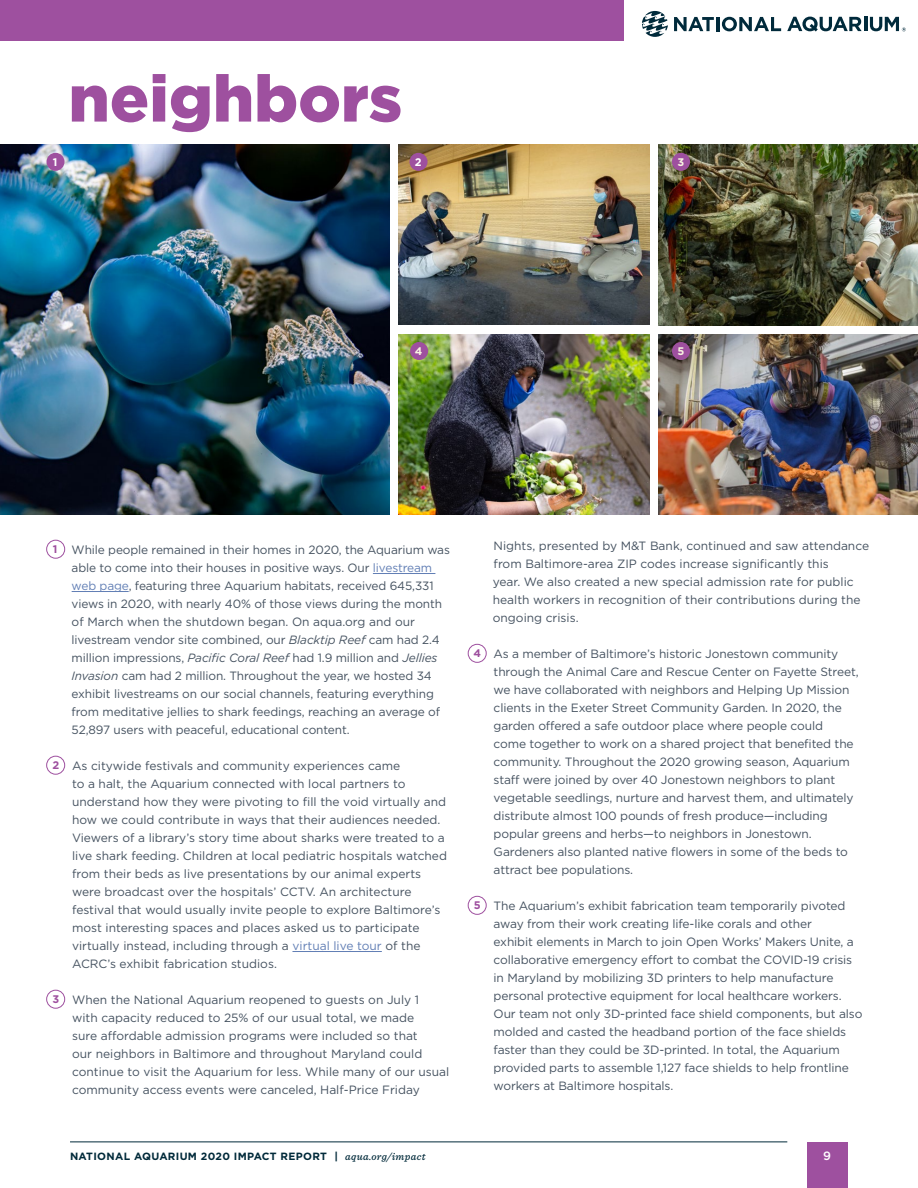
<style>
.page{position:relative;width:918px;height:1188px;background:#fff}
.page>*{position:absolute;margin:0;border:0;box-sizing:border-box;transform-origin:0 0}
.t1{font:900 65.1px "Gotham";color:#9e509f}
.t2{font:12px/18px "Gotham";letter-spacing:-.01em;color:#455260}
.t3{font:500 12px "Gotham";color:#fff}
.t4{font:700 10.95px "Gotham";color:#f8f4e1}
.t5{font:700 10.95px "Gotham";color:#fff}
.t6{font:700 10.5px "Gotham";letter-spacing:.03em;color:#012a3a}
.s1{font-weight:700;font-size:10.95px;color:#9e509f}
.s2{color:#627fb5}
.s3{font-style:italic}
.s4{font-family:"Sentinel";font-weight:500;font-style:italic}
.s5{font-weight:700;font-size:10.95px;color:#fff}
</style>
<div class="page">
<svg style="left:642px;top:11px;width:26px;height:26px"></svg>
<svg style="left:787px;top:17px;width:75px;height:15px"></svg>
<hr style="left:864px;top:17px;width:3px;height:14px;background:#002a3b">
<svg style="left:674px;top:17px;width:40px;height:14px"></svg>
<hr style="left:716px;top:17px;width:3px;height:14px;background:#002a3b">
<svg style="left:722px;top:17px;width:59px;height:14px"></svg>
<svg style="left:870px;top:17px;width:36px;height:14px"></svg>
<hr style="left:70px;top:1142px;width:717px;height:1px;background:#012a3a">
<img style="left:399px;top:145px;width:250px;height:179px">
<img style="left:0;top:145px;width:390px;height:369px">
<img style="left:658px;top:145px;width:260px;height:180px">
<div style="left:47px;top:153px;width:18px;height:18px;background:#9e509f;border-radius:50%"></div>
<div style="left:672px;top:153px;width:18px;height:18px;background:#9e509f;border-radius:50%"></div>
<div style="left:409px;top:153px;width:19px;height:18px;background:#9e509f;border-radius:50%"></div>
<img style="left:658px;top:334px;width:260px;height:180px">
<img style="left:399px;top:334px;width:250px;height:180px">
<hr style="left:373px;top:573px;width:62px;height:1px;background:#627fb5">
<hr style="left:72px;top:591px;width:57px;height:1px;background:#627fb5">
<hr style="left:292px;top:951px;width:90px;height:1px;background:#627fb5">
<div style="left:46px;top:540px;width:19px;height:18px;border:1px solid #9e509f;border-radius:50%"></div>
<div style="left:46px;top:756px;width:19px;height:18px;border:1px solid #9e509f;border-radius:50%"></div>
<div style="left:46px;top:990px;width:19px;height:18px;border:1px solid #9e509f;border-radius:50%"></div>
<div style="left:468px;top:644px;width:18px;height:19px;border:1px solid #9e509f;border-radius:50%"></div>
<div style="left:468px;top:896px;width:18px;height:19px;border:1px solid #9e509f;border-radius:50%"></div>
<div style="left:672px;top:342px;width:18px;height:18px;background:#9e509f;border-radius:50%"></div>
<div style="left:410px;top:342px;width:18px;height:18px;background:#9e509f;border-radius:50%"></div>
<div style="left:807px;top:1142px;width:41px;height:46px;background:#9e509f"></div>
<div style="left:0;top:0;width:623px;height:40px;background:#9e509f"></div>
<h1 class="t1" style="left:69px;top:54px;width:335px">neighbors</h1>
<p class="t5" style="left:53px;top:156px;width:6px">1</p>
<p class="t5" style="left:415px;top:156px;width:8px">2</p>
<p class="t4" style="left:677px;top:155px;width:8px">3</p>
<p class="t4" style="left:415px;top:345px;width:9px">4</p>
<p class="t4" style="left:678px;top:345px;width:8px">5</p>
<p class="t2" style="left:72px;top:540px;width:380px;text-indent:-19px"><span class="s1">1</span> While people remained in their homes in 2020, the Aquarium was able to come into their houses in positive ways. Our <span class="s2">livestream web page</span>, featuring three Aquarium habitats, received 645,331 views in 2020, with nearly 40% of those views during the month of March when the shutdown began. On aqua.org and our livestream vendor site combined, our <span class="s3">Blacktip Reef</span> cam had 2.4 million impressions, <span class="s3">Pacific Coral Reef</span> had 1.9 million and <span class="s3">Jellies Invasion</span> cam had 2 million. Throughout the year, we hosted 34 exhibit livestreams on our social channels, featuring everything from meditative jellies to shark feedings, reaching an average of 52,897 users with peaceful, educational content.</p>
<p class="t2" style="left:72px;top:756px;width:376px;text-indent:-20px"><span class="s1">2</span> As citywide festivals and community experiences came<br>to a halt, the Aquarium connected with local partners to understand how they were pivoting to fill the void virtually and how we could contribute in ways that their audiences needed.<br>Viewers of a library’s story time about sharks were treated to a live shark feeding. Children at local pediatric hospitals watched from their beds as live presentations by our animal experts were broadcast over the hospitals’ CCTV. An architecture festival that would usually invite people to explore Baltimore’s most interesting spaces and places asked us to participate virtually instead, including through a <span class="s2">virtual live tour</span> of the ACRC’s exhibit fabrication studios.</p>
<p class="t2" style="left:72px;top:990px;width:379px;text-indent:-20px"><span class="s1">3</span> When the National Aquarium reopened to guests on July 1<br>with capacity reduced to 25% of our usual total, we made<br>sure affordable admission programs were included so that<br>our neighbors in Baltimore and throughout Maryland could continue to visit the Aquarium for less. While many of our usual community access events were canceled, Half-Price Friday</p>
<p class="t6" style="left:70px;top:1150px;width:357px">NATIONAL AQUARIUM 2020 IMPACT REPORT | <span class="s4">aqua.org/impact</span></p>
<p class="t2" style="left:494px;top:537px;width:377px">Nights, presented by M&amp;T Bank, continued and saw attendance</p>
<p class="t2" style="left:494px;top:555px;width:337px">from Baltimore-area ZIP codes increase significantly this</p>
<p class="t2" style="left:474px;top:573px;width:381px"><span class="s5">1</span> year. We also created a new special admission rate for public</p>
<p class="t2" style="left:493px;top:591px;width:369px">health workers in recognition of their contributions during the</p>
<p class="t2" style="left:493px;top:609px;width:87px">ongoing crisis.</p>
<p class="t2" style="left:494px;top:645px;width:367px;text-indent:-20px"><span class="s1">4</span> As a member of Baltimore’s historic Jonestown community through the Animal Care and Rescue Center on Fayette Street, we have collaborated with neighbors and Helping Up Mission clients in the Exeter Street Community Garden. In 2020, the garden offered a safe outdoor place where people could<br>come together to work on a shared project that benefited the community. Throughout the 2020 growing season, Aquarium staff were joined by over 40 Jonestown neighbors to plant vegetable seedlings, nurture and harvest them, and ultimately distribute almost 100 pounds of fresh produce—including popular greens and herbs—to neighbors in Jonestown.<br>Gardeners also planted native flowers in some of the beds to attract bee populations.</p>
<p class="t2" style="left:494px;top:897px;width:370px;text-indent:-20px"><span class="s1">5</span> The Aquarium’s exhibit fabrication team temporarily pivoted away from their work creating life-like corals and other<br>exhibit elements in March to join Open Works’ Makers Unite, a collaborative emergency effort to combat the COVID-19 crisis in Maryland by mobilizing 3D printers to help manufacture personal protective equipment for local healthcare workers.<br>Our team not only 3D-printed face shield components, but also molded and casted the headband portion of the face shields faster than they could be 3D-printed. In total, the Aquarium provided parts to assemble 1,127 face shields to help frontline workers at Baltimore hospitals.</p>
<p class="t3" style="left:823px;top:1148px;width:9px">9</p>
</div>
